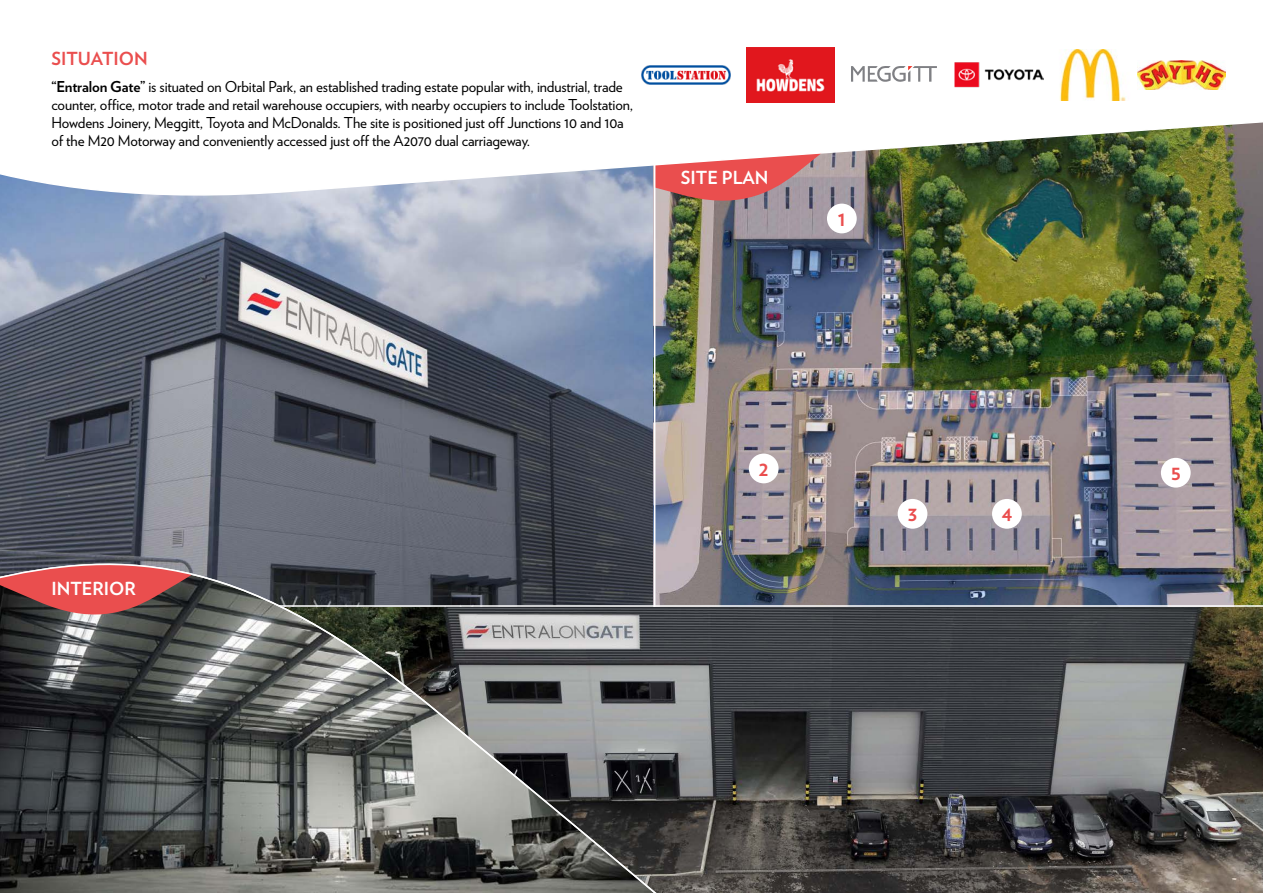
<style>
.page{position:relative;width:1263px;height:893px;background:#fff}
.page>*{position:absolute;margin:0;border:0;box-sizing:border-box;transform-origin:0 0}
.t1{font:700 21px "Verlag";color:#ea4e4e}
.t2{font:700 18px "Verlag";color:#fff}
.t3{font:700 18px "Verlag";color:#ea4e4e}
.t4{font:15px/18px "Verlag";letter-spacing:-.01em;color:#000}
.s1{font-weight:700}
</style>
<div class="page">
<img style="left:711px;top:607px;width:552px;height:285px">
<img style="left:0;top:215px;width:654px;height:328px">
<img style="left:655px;top:215px;width:608px;height:390px">
<svg style="left:0;top:543px;width:711px;height:350px;background:#626060"></svg>
<svg style="left:0;top:47px;width:1263px;height:168px"></svg>
<svg style="left:850px;top:65px;width:88px;height:20px"></svg>
<img style="left:1048px;top:50px;width:89px;height:50px">
<img style="left:1137px;top:60px;width:88px;height:30px">
<img style="left:746px;top:48px;width:89px;height:54px">
<img style="left:954px;top:50px;width:89px;height:50px">
<img style="left:642px;top:65px;width:88px;height:19px">
<hr style="left:654px;top:150px;width:1px;height:457px;background:#fff">
<div style="left:827px;top:204px;width:30px;height:29px;background:#fff;border-radius:50%"></div>
<div style="left:749px;top:454px;width:29px;height:29px;background:#fff;border-radius:50%"></div>
<div style="left:898px;top:499px;width:29px;height:30px;background:#fff;border-radius:50%"></div>
<div style="left:992px;top:499px;width:30px;height:30px;background:#fff;border-radius:50%"></div>
<div style="left:1161px;top:458px;width:30px;height:30px;background:#fff;border-radius:50%"></div>
<p class="t3" style="left:51px;top:45px;width:98px">SITUATION</p>
<p class="t4" style="left:51px;top:77px;width:583px"><span class="s1">“Entralon Gate”</span> is situated on Orbital Park, an established trading estate popular with, industrial, trade counter, office, motor trade and retail warehouse occupiers, with nearby occupiers to include Toolstation, Howdens Joinery, Meggitt, Toyota and McDonalds. The site is positioned just off Junctions 10 and 10a of the M20 Motorway and conveniently accessed just off the A2070 dual carriageway.</p>
<p class="t2" style="left:681px;top:163px;width:89px">SITE PLAN</p>
<h1 class="t1" style="left:838px;top:201px;width:9px">1</h1>
<p class="t2" style="left:51px;top:575px;width:86px">INTERIOR</p>
<h1 class="t1" style="left:759px;top:451px;width:11px">2</h1>
<h1 class="t1" style="left:908px;top:497px;width:11px">3</h1>
<h1 class="t1" style="left:1002px;top:497px;width:12px">4</h1>
<h1 class="t1" style="left:1171px;top:456px;width:12px">5</h1>
</div>
